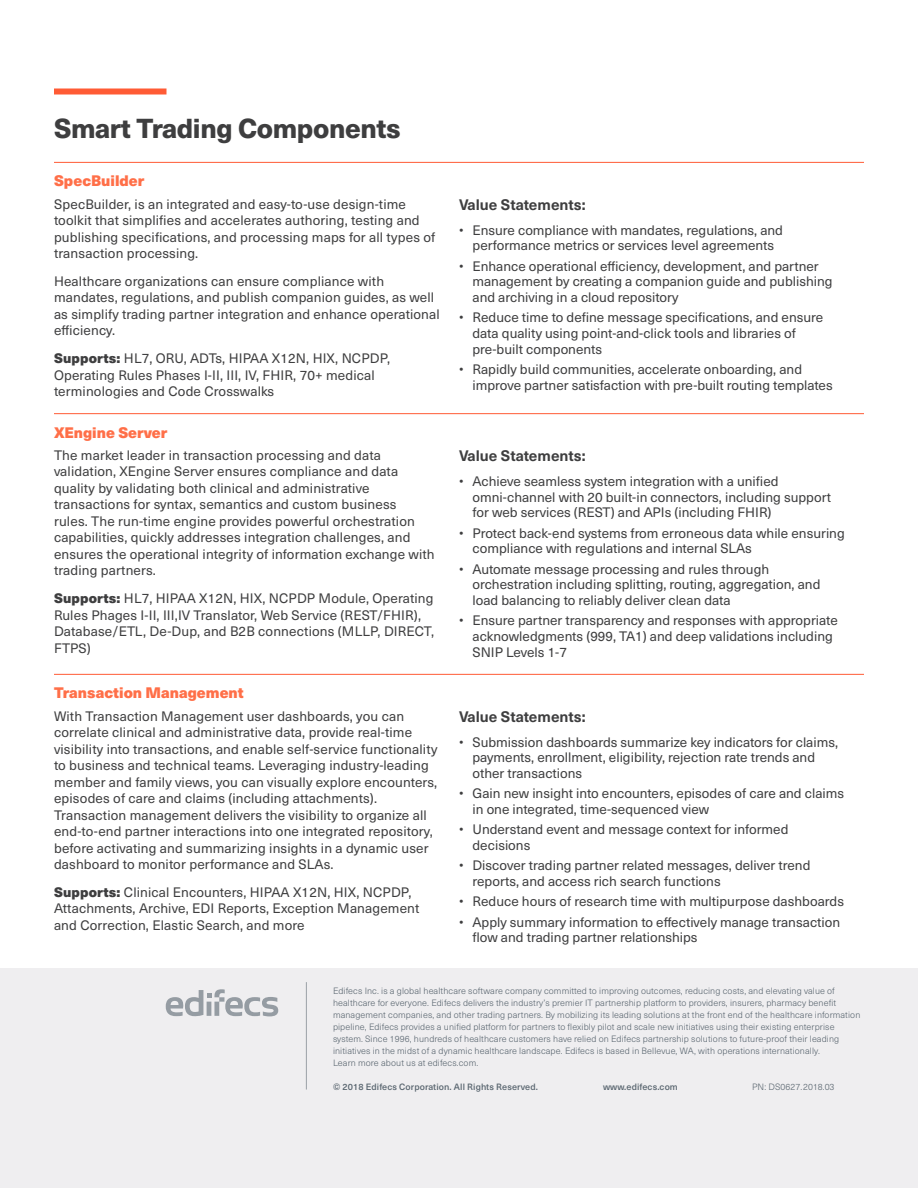
<style>
.page{position:relative;width:918px;height:1188px;background:#fff}
.page>*{position:absolute;margin:0;border:0;box-sizing:border-box;transform-origin:0 0}
.H2_Full_Width{font:800 27px "Neue Haas Unica Pro";letter-spacing:-.015em;color:#3e3e3f}
.Bold_Sub{font:700 15px "Neue Haas Unica Pro";color:#3e3e3f}
.Bold_Sub-2{font:900 15px "Neue Haas Unica Pro";color:#ff6f48}
.BODY_TIGHTER_4{font:13.5px/16.5px "Neue Haas Unica Pro";color:#3e3e3f}
.t1{font:300 9px/12px "Neue Haas Unica Pro";letter-spacing:.01em;color:#5a6670}
.t2{font:500 9px "Neue Haas Unica Pro";letter-spacing:.01em;color:#5a6670}
.s1{font-weight:900}
</style>
<div class="page">
<div style="left:0;top:968px;width:918px;height:220px;background:#efeef0"></div>
<svg style="left:166px;top:989px;width:112px;height:27px"></svg>
<hr style="left:306px;top:982px;width:1px;height:108px;background:#9aa0a7">
<div style="left:54px;top:88px;width:112px;height:6px;background:#ff5b35"></div>
<hr style="left:54px;top:162px;width:405px;height:1px;background:#ff5b35">
<hr style="left:459px;top:162px;width:405px;height:1px;background:#ff5b35">
<hr style="left:54px;top:413px;width:405px;height:1px;background:#ff5b35">
<hr style="left:459px;top:413px;width:405px;height:1px;background:#ff5b35">
<hr style="left:54px;top:674px;width:405px;height:1px;background:#ff5b35">
<hr style="left:459px;top:674px;width:405px;height:1px;background:#ff5b35">
<p class="H2_Full_Width" style="left:54px;top:112px;width:348px">Smart Trading Components</p>
<p class="Bold_Sub-2" style="left:54px;top:171px;width:92px">SpecBuilder</p>
<p class="BODY_TIGHTER_4" style="left:54px;top:196px;width:383px">SpecBuilder, is an integrated and easy-to-use design-time toolkit that simplifies and accelerates authoring, testing and publishing specifications, and processing maps for all types of transaction processing.</p>
<p class="BODY_TIGHTER_4" style="left:54px;top:273px;width:387px">Healthcare organizations can ensure compliance with mandates, regulations, and publish companion guides, as well as simplify trading partner integration and enhance operational efficiency.</p>
<p class="BODY_TIGHTER_4" style="left:54px;top:350px;width:338px"><span class="s1">Supports:</span> HL7, ORU, ADTs, HIPAA X12N, HIX, NCPDP,<br>Operating Rules Phases I-II, III, IV, FHIR, 70+ medical terminologies and Code Crosswalks</p>
<p class="Bold_Sub-2" style="left:54px;top:423px;width:115px">XEngine Server</p>
<p class="BODY_TIGHTER_4" style="left:54px;top:447px;width:382px">The market leader in transaction processing and data validation, XEngine Server ensures compliance and data quality by validating both clinical and administrative transactions for syntax, semantics and custom business<br>rules. The run-time engine provides powerful orchestration capabilities, quickly addresses integration challenges, and ensures the operational integrity of information exchange with trading partners.</p>
<p class="BODY_TIGHTER_4" style="left:54px;top:590px;width:382px"><span class="s1">Supports:</span> HL7, HIPAA X12N, HIX, NCPDP Module, Operating Rules Phages I-II, III,IV Translator, Web Service (REST/FHIR), Database/ETL, De-Dup, and B2B connections (MLLP, DIRECT, FTPS)</p>
<p class="Bold_Sub-2" style="left:54px;top:683px;width:191px">Transaction Management</p>
<p class="BODY_TIGHTER_4" style="left:54px;top:708px;width:385px">With Transaction Management user dashboards, you can correlate clinical and administrative data, provide real-time visibility into transactions, and enable self-service functionality to business and technical teams. Leveraging industry-leading member and family views, you can visually explore encounters, episodes of care and claims (including attachments).<br>Transaction management delivers the visibility to organize all end-to-end partner interactions into one integrated repository, before activating and summarizing insights in a dynamic user dashboard to monitor performance and SLAs.</p>
<p class="BODY_TIGHTER_4" style="left:54px;top:884px;width:367px"><span class="s1">Supports:</span> Clinical Encounters, HIPAA X12N, HIX, NCPDP,<br>Attachments, Archive, EDI Reports, Exception Management and Correction, Elastic Search, and more</p>
<p class="Bold_Sub" style="left:459px;top:195px;width:128px">Value Statements:</p>
<p class="BODY_TIGHTER_4" style="left:459px;top:222px;width:326px;line-height:15.8px;text-align:center">• Ensure compliance with mandates, regulations, and performance metrics or services level agreements</p>
<p class="BODY_TIGHTER_4" style="left:472px;top:258px;width:362px;line-height:15.8px;text-indent:-14px">• Enhance operational efficiency, development, and partner management by creating a companion guide and publishing and archiving in a cloud repository</p>
<p class="BODY_TIGHTER_4" style="left:472px;top:310px;width:352px;line-height:15.8px;text-indent:-14px">• Reduce time to define message specifications, and ensure data quality using point-and-click tools and libraries of pre-built components</p>
<p class="BODY_TIGHTER_4" style="left:472px;top:362px;width:362px;line-height:15.8px;text-indent:-14px">• Rapidly build communities, accelerate onboarding, and improve partner satisfaction with pre-built routing templates</p>
<p class="Bold_Sub" style="left:459px;top:447px;width:128px">Value Statements:</p>
<p class="BODY_TIGHTER_4" style="left:472px;top:473px;width:360px;line-height:15.8px;text-indent:-14px">• Achieve seamless system integration with a unified omni-channel with 20 built-in connectors, including support for web services (REST) and APIs (including FHIR)</p>
<p class="BODY_TIGHTER_4" style="left:472px;top:525px;width:374px;line-height:15.8px;text-indent:-14px">• Protect back-end systems from erroneous data while ensuring compliance with regulations and internal SLAs</p>
<p class="BODY_TIGHTER_4" style="left:472px;top:561px;width:349px;line-height:15.8px;text-indent:-14px">• Automate message processing and rules through orchestration including splitting, routing, aggregation, and load balancing to reliably deliver clean data</p>
<p class="BODY_TIGHTER_4" style="left:472px;top:613px;width:367px;line-height:15.8px;text-indent:-14px">• Ensure partner transparency and responses with appropriate acknowledgments (999, TA1) and deep validations including<br>SNIP Levels 1-7</p>
<p class="Bold_Sub" style="left:459px;top:707px;width:128px">Value Statements:</p>
<p class="BODY_TIGHTER_4" style="left:472px;top:734px;width:367px;line-height:15.8px;text-indent:-14px">• Submission dashboards summarize key indicators for claims, payments, enrollment, eligibility, rejection rate trends and other transactions</p>
<p class="BODY_TIGHTER_4" style="left:472px;top:786px;width:373px;line-height:15.8px;text-indent:-14px">• Gain new insight into encounters, episodes of care and claims in one integrated, time-sequenced view</p>
<p class="BODY_TIGHTER_4" style="left:472px;top:822px;width:318px;line-height:15.8px;text-indent:-14px">• Understand event and message context for informed decisions</p>
<p class="BODY_TIGHTER_4" style="left:472px;top:858px;width:339px;line-height:15.8px;text-indent:-14px">• Discover trading partner related messages, deliver trend reports, and access rich search functions</p>
<p class="BODY_TIGHTER_4" style="left:459px;top:893px;width:387px">• Reduce hours of research time with multipurpose dashboards</p>
<p class="BODY_TIGHTER_4" style="left:472px;top:914px;width:369px;line-height:15.8px;text-indent:-14px">• Apply summary information to effectively manage transaction flow and trading partner relationships</p>
<p class="t1" style="left:333px;top:984px;width:529px">Edifecs Inc. is a global healthcare software company committed to improving outcomes, reducing costs, and elevating value of healthcare for everyone. Edifecs delivers the industry’s premier IT partnership platform to providers, insurers, pharmacy benefit management companies, and other trading partners. By mobilizing its leading solutions at the front end of the healthcare information pipeline, Edifecs provides a unified platform for partners to flexibly pilot and scale new initiatives using their existing enterprise system. Since 1996, hundreds of healthcare customers have relied on Edifecs partnership solutions to future-proof their leading initiatives in the midst of a dynamic healthcare landscape. Edifecs is based in Bellevue, WA, with operations internationally.<br>Learn more about us at edifecs.com.</p>
<p class="t2" style="left:333px;top:1081px;width:206px">© 2018 Edifecs Corporation. All Rights Reserved.</p>
<p class="t2" style="left:603px;top:1081px;width:76px">www.edifecs.com</p>
<p class="t1" style="left:752px;top:1080px;width:84px">PN: DS0627.2018.03</p>
</div>
